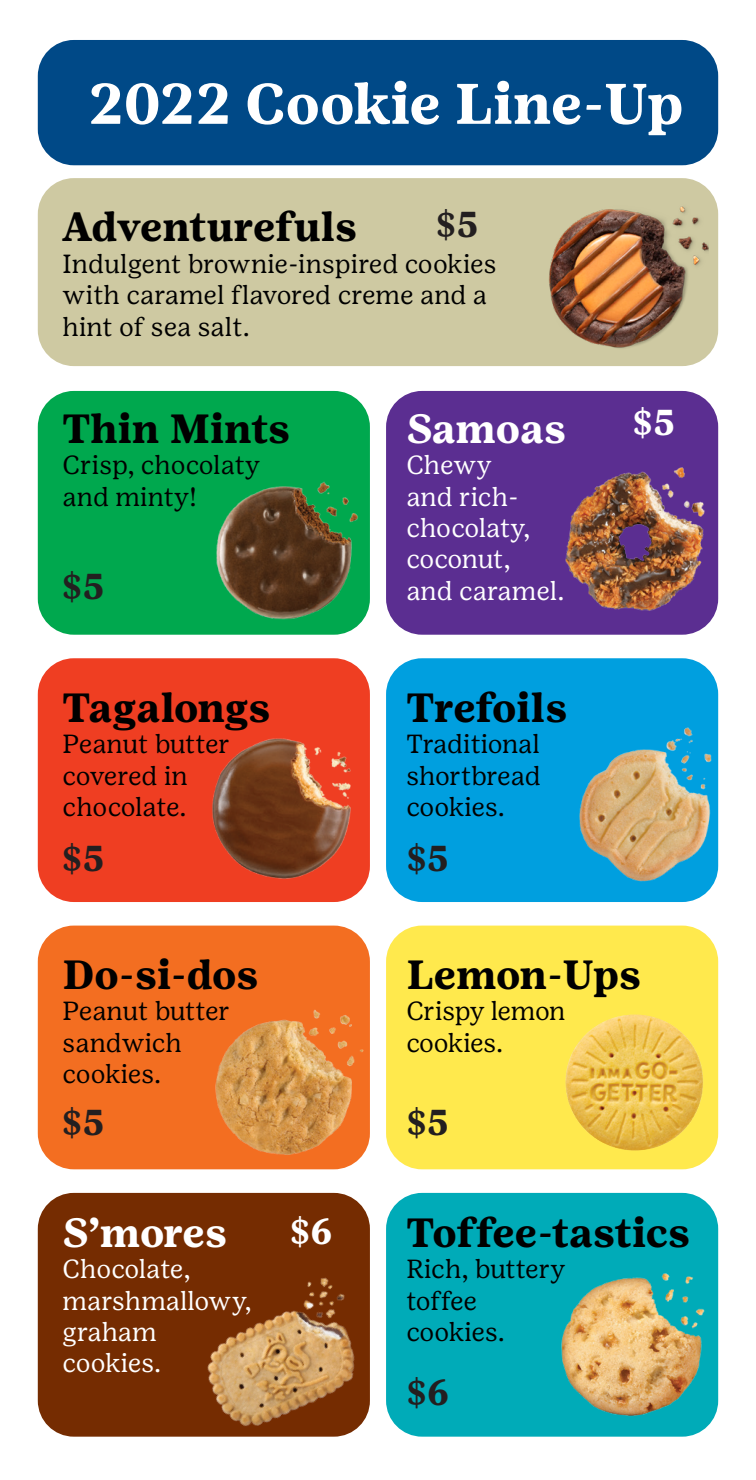
<style>
.page{position:relative;width:756px;height:1480px;background:#fff}
.page>*{position:absolute;margin:0;border:0;box-sizing:border-box;transform-origin:0 0}
.t1{font:700 57px "Girl Scout Text";letter-spacing:-.005em;color:#fff}
.t2{font:700 40.8px "Girl Scout Text";color:#000}
.t3{font:700 40.8px "Girl Scout Text";letter-spacing:-.01em;color:#fff}
.t4{font:700 36px "Girl Scout Text";color:#231f20}
.t5{font:700 36px "Girl Scout Text";color:#fff}
.t6{font:26.1px/31.5px "Girl Scout Text";letter-spacing:-.005em;color:#000}
.t7{font:26.1px/31.5px "Girl Scout Text";letter-spacing:-.005em;color:#fff}
</style>
<div class="page">
<div style="left:38px;top:178px;width:680px;height:188px;background:#cec9a2;border-radius:36px"></div>
<div style="left:38px;top:40px;width:680px;height:125px;background:#004987;border-radius:36px"></div>
<div style="left:38px;top:391px;width:332px;height:244px;background:#00a84e;border-radius:36px"></div>
<div style="left:38px;top:658px;width:332px;height:244px;background:#ef3e22;border-radius:36px"></div>
<div style="left:38px;top:925px;width:332px;height:244px;background:#f36e21;border-radius:36px"></div>
<div style="left:38px;top:1193px;width:332px;height:243px;background:#752c01;border-radius:36px"></div>
<div style="left:386px;top:391px;width:332px;height:244px;background:#5b2e91;border-radius:36px"></div>
<div style="left:386px;top:658px;width:332px;height:244px;background:#009fdf;border-radius:36px"></div>
<div style="left:386px;top:925px;width:332px;height:244px;background:#ffe94d;border-radius:36px"></div>
<div style="left:386px;top:1193px;width:332px;height:243px;background:#00abb8;border-radius:36px"></div>
<img style="left:180px;top:1242px;width:219px;height:195px">
<img style="left:565px;top:451px;width:154px;height:175px">
<img style="left:212px;top:738px;width:154px;height:155px">
<img style="left:215px;top:995px;width:155px;height:174px">
<img style="left:579px;top:719px;width:140px;height:174px">
<img style="left:216px;top:481px;width:152px;height:151px">
<img style="left:549px;top:187px;width:159px;height:179px">
<img style="left:561px;top:1273px;width:149px;height:154px">
<img style="left:565px;top:1014px;width:138px;height:136px">
<p class="t1" style="left:88px;top:70px;width:597px">2022 Cookie Line-Up</p>
<p class="t4" style="left:436px;top:203px;width:44px">$5</p>
<p class="t2" style="left:63px;top:203px;width:296px">Adventurefuls</p>
<p class="t6" style="left:63px;top:248px;width:435px">Indulgent brownie-inspired cookies with caramel flavored creme and a hint of sea salt.</p>
<p class="t2" style="left:63px;top:404px;width:229px">Thin Mints</p>
<p class="t6" style="left:63px;top:449px;width:199px">Crisp, chocolaty and minty!</p>
<p class="t4" style="left:62px;top:565px;width:44px">$5</p>
<p class="t3" style="left:406px;top:404px;width:161px">Samoas</p>
<p class="t7" style="left:406px;top:449px;width:160px">Chewy<br>and rich&shy;chocolaty, coconut,<br>and caramel.</p>
<p class="t2" style="left:63px;top:683px;width:209px">Tagalongs</p>
<p class="t6" style="left:63px;top:728px;width:169px">Peanut butter covered in chocolate.</p>
<p class="t2" style="left:406px;top:683px;width:162px">Trefoils</p>
<p class="t6" style="left:406px;top:728px;width:136px;text-align:justify">Traditional shortbread cookies.</p>
<p class="t4" style="left:62px;top:837px;width:44px">$5</p>
<p class="t4" style="left:406px;top:837px;width:44px">$5</p>
<p class="t5" style="left:633px;top:401px;width:44px">$5</p>
<p class="t2" style="left:63px;top:950px;width:197px">Do-si-dos</p>
<p class="t6" style="left:63px;top:995px;width:169px">Peanut butter sandwich cookies.</p>
<p class="t4" style="left:62px;top:1101px;width:44px">$5</p>
<p class="t3" style="left:63px;top:1208px;width:166px">S’mores</p>
<p class="t7" style="left:63px;top:1253px;width:190px">Chocolate, marshmallowy, graham cookies.</p>
<p class="t5" style="left:290px;top:1210px;width:45px">$6</p>
<p class="t2" style="left:406px;top:950px;width:236px">Lemon-Ups</p>
<p class="t6" style="left:406px;top:995px;width:161px">Crispy lemon cookies.</p>
<p class="t4" style="left:406px;top:1101px;width:44px">$5</p>
<p class="t2" style="left:406px;top:1208px;width:285px">Toffee-tastics</p>
<p class="t6" style="left:406px;top:1253px;width:161px">Rich, buttery toffee cookies.</p>
<p class="t4" style="left:406px;top:1371px;width:45px">$6</p>
</div>
